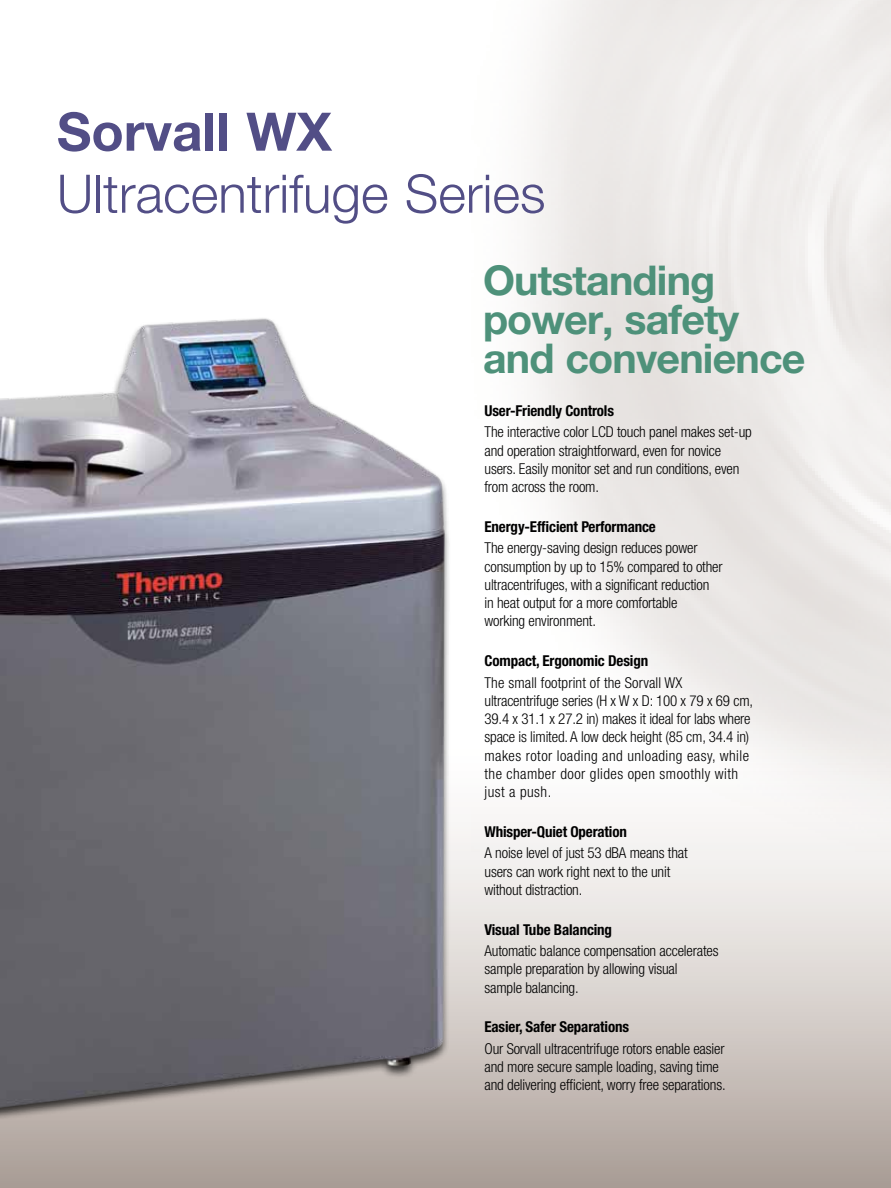
<style>
.page{position:relative;width:891px;height:1188px;background:#fff}
.page>*{position:absolute;margin:0;border:0;box-sizing:border-box;transform-origin:0 0}
.t1{font:300 53.1px "Helvetica Neue";color:#524e86}
.t2{font:700 53.1px "Helvetica Neue";color:#524e86}
.t3{font:700 41.1px/39px "Helvetica Neue";letter-spacing:-.02em;color:#4e917a}
.t4{font:300 condensed 15px/18.3px "Helvetica Neue";letter-spacing:-.01em;color:#000}
.t5{font:300 condensed 15px/18.3px "Helvetica Neue";letter-spacing:.01em;color:#000}
.t6{font:700 condensed 15px "Helvetica Neue";letter-spacing:-.01em;color:#000}
</style>
<div class="page">
<svg style="left:0;top:827px;width:891px;height:361px;background:#cec7c3"></svg>
<div style="left:0;top:316px;width:452px;height:807px;background:#000;opacity:.75"></div>
<img style="left:0;top:317px;width:446px;height:791px">
<h1 class="t2" style="left:57px;top:99px;width:277px">Sorvall WX</h1>
<h1 class="t1" style="left:57px;top:161px;width:490px">Ultracentrifuge Series</h1>
<h2 class="t3" style="left:483px;top:260px;width:324px">Outstanding power, safety and convenience</h2>
<p class="t6" style="left:484px;top:401px;width:131px">User-Friendly Controls</p>
<p class="t4" style="left:484px;top:423px;width:269px">The interactive color LCD touch panel makes set-up and operation straightforward, even for novice users. Easily monitor set and run conditions, even from across the room.</p>
<p class="t6" style="left:484px;top:517px;width:173px">Energy-Efficient Performance</p>
<p class="t4" style="left:484px;top:539px;width:240px">The energy-saving design reduces power consumption by up to 15% compared to other ultracentrifuges, with a significant reduction<br>in heat output for a more comfortable<br>working environment.</p>
<p class="t6" style="left:484px;top:652px;width:165px">Compact, Ergonomic Design</p>
<p class="t5" style="left:484px;top:673px;width:270px">The small footprint of the Sorvall WX ultracentrifuge series (H x W x D: 100 x 79 x 69 cm, 39.4 x 31.1 x 27.2 in) makes it ideal for labs where space is limited. A low deck height (85 cm, 34.4 in) makes rotor loading and unloading easy, while the chamber door glides open smoothly with just a push.</p>
<p class="t6" style="left:484px;top:822px;width:144px">Whisper-Quiet Operation</p>
<p class="t4" style="left:484px;top:844px;width:205px">A noise level of just 53 dBA means that users can work right next to the unit without distraction.</p>
<p class="t6" style="left:484px;top:920px;width:129px">Visual Tube Balancing</p>
<p class="t4" style="left:484px;top:942px;width:236px">Automatic balance compensation accelerates sample preparation by allowing visual sample balancing.</p>
<p class="t6" style="left:484px;top:1018px;width:146px">Easier, Safer Separations</p>
<p class="t4" style="left:484px;top:1039px;width:243px">Our Sorvall ultracentrifuge rotors enable easier and more secure sample loading, saving time and delivering efficient, worry free separations.</p>
</div>
